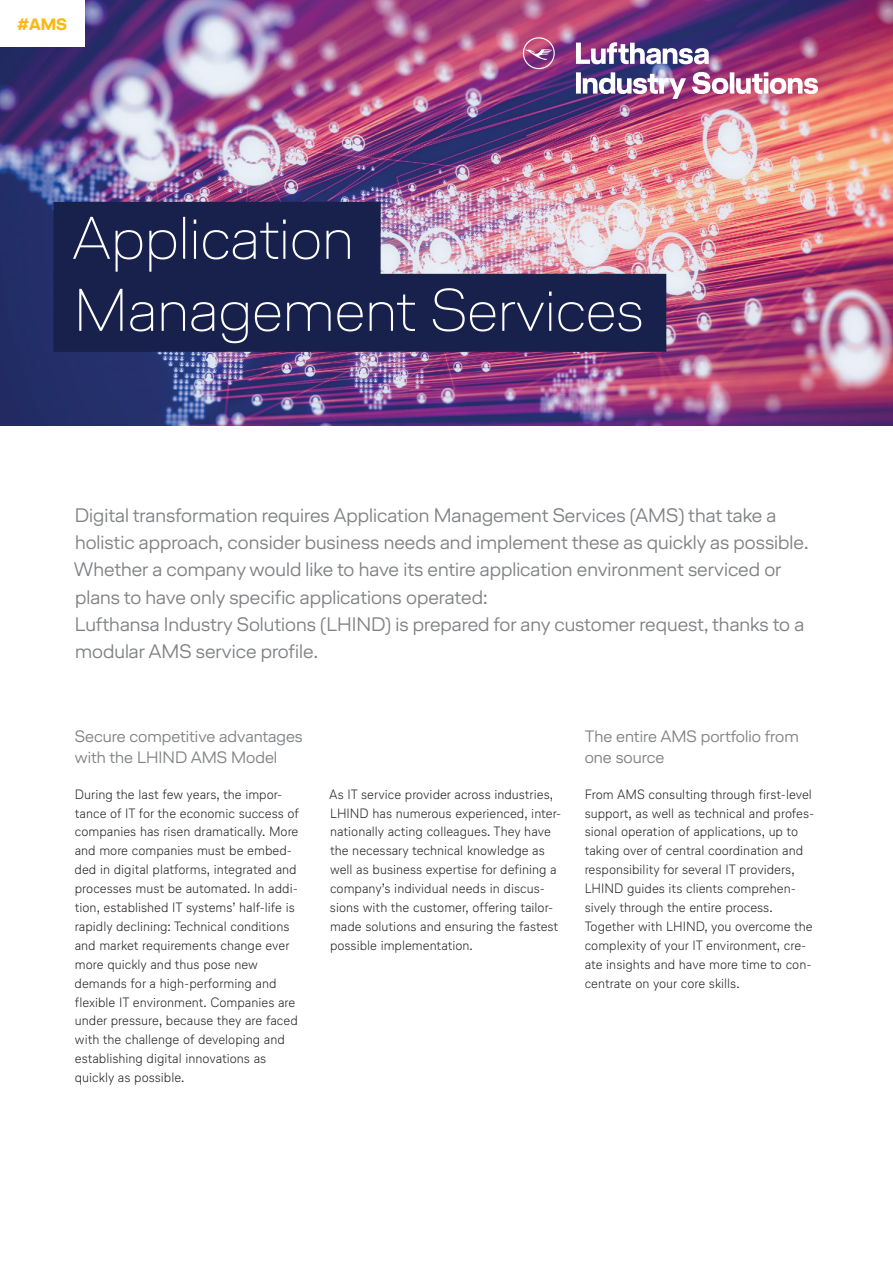
<style>
.page{position:relative;width:893px;height:1263px;background:#fff}
.page>*{position:absolute;margin:0;border:0;box-sizing:border-box;transform-origin:0 0}
.t1{font:100 60px/72px "Lufthansa Head";color:#fff}
.t2{font:300 19.5px/27.3px "Lufthansa Head";color:#808285}
.t3{font:300 16.5px/21.5px "Lufthansa Head";color:#808285}
.t4{font:700 16.5px "Lufthansa Head";color:#fcb814}
.t5{font:300 13.5px/18.9px "Lufthansa Text";color:#231f20}
</style>
<div class="page">
<img style="left:0;top:0;width:893px;height:425px">
<div style="left:0;top:0;width:84px;height:47px;background:#fff"></div>
<div style="left:53px;top:202px;width:328px;height:78px;background:#17214b"></div>
<div style="left:53px;top:274px;width:613px;height:78px;background:#17214b"></div>
<img style="left:523px;top:37px;width:295px;height:62px">
<p class="t4" style="left:17px;top:12px;width:51px">#AMS</p>
<h1 class="t1" style="left:72px;top:200px;width:573px">Application<br>Management Services</h1>
<p class="t2" style="left:74px;top:501px;width:736px">Digital transformation requires Application Management Services (AMS) that take a holistic approach, consider business needs and implement these as quickly as possible.<br>Whether a company would like to have its entire application environment serviced or plans to have only specific applications operated:<br>Lufthansa Industry Solutions (LHIND) is prepared for any customer request, thanks to a modular AMS service profile.</p>
<p class="t3" style="left:75px;top:725px;width:229px">Secure competitive advantages with the LHIND AMS Model</p>
<p class="t5" style="left:75px;top:784px;width:226px">During the last few years, the impor&shy;tance of IT for the economic success of companies has risen dramatically. More and more companies must be embed&shy;ded in digital platforms, integrated and processes must be automated. In addi&shy;tion, established IT systems’ half-life is rapidly declining: Technical conditions and market requirements change ever more quickly and thus pose new demands for a high-performing and flexible IT environment. Companies are under pressure, because they are faced with the challenge of developing and establishing digital innovations as quickly as possible.</p>
<p class="t5" style="left:329px;top:784px;width:234px">As IT service provider across industries, LHIND has numerous experienced, inter&shy;nationally acting colleagues. They have the necessary technical knowledge as well as business expertise for defining a company’s individual needs in discus&shy;sions with the customer, offering tailor&shy;made solutions and ensuring the fastest possible implementation.</p>
<p class="t3" style="left:585px;top:725px;width:216px">The entire AMS portfolio from one source</p>
<p class="t5" style="left:585px;top:784px;width:231px">From AMS consulting through first-level support, as well as technical and profes&shy;sional operation of applications, up to taking over of central coordination and responsibility for several IT providers, LHIND guides its clients comprehen&shy;sively through the entire process.<br>Together with LHIND, you overcome the complexity of your IT environment, cre&shy;ate insights and have more time to con&shy;centrate on your core skills.</p>
</div>
